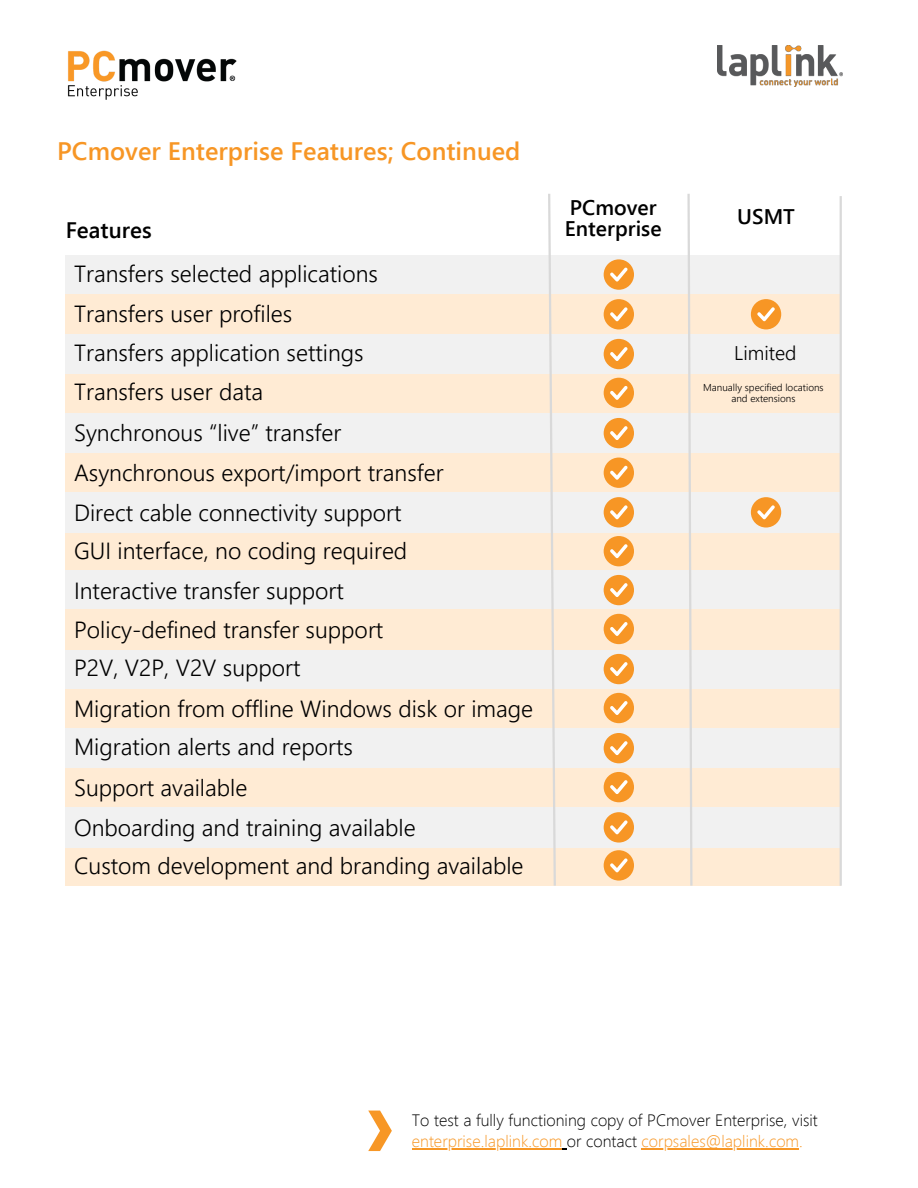
<style>
.page{position:relative;width:918px;height:1188px;background:#fff}
.page>*{position:absolute;margin:0;border:0;box-sizing:border-box;transform-origin:0 0}
.t1{font:600 25.2px "Segoe UI";color:#f79625}
.t2{font:300 23.25px/39.5px "Segoe UI";color:#000}
.t3{font:600 22.35px "Segoe UI";color:#000}
.t4{font:600 21.15px/21px "Segoe UI";color:#000}
.t5{font:300 19.8px "Segoe UI";color:#000}
.t6{font:300 16.5px/21.3px "Segoe UI";letter-spacing:.005em;color:#000}
.t7{font:300 10.05px/11.4px "Segoe UI";color:#000;text-align:center}
.s1{color:#f79726}
</style>
<div class="page">
<img style="left:717px;top:46px;width:125px;height:40px">
<img style="left:67px;top:50px;width:170px;height:50px">
<div style="left:66px;top:255px;width:775px;height:39px;background:#f1f1f1"></div>
<div style="left:66px;top:374px;width:775px;height:39px;background:#ffebd4"></div>
<div style="left:66px;top:295px;width:775px;height:39px;background:#ffebd4"></div>
<div style="left:66px;top:334px;width:775px;height:40px;background:#f1f1f1"></div>
<div style="left:66px;top:453px;width:775px;height:40px;background:#ffebd4"></div>
<div style="left:66px;top:413px;width:775px;height:40px;background:#f1f1f1"></div>
<div style="left:66px;top:532px;width:775px;height:40px;background:#ffebd4"></div>
<div style="left:66px;top:492px;width:775px;height:40px;background:#f1f1f1"></div>
<div style="left:66px;top:570px;width:775px;height:40px;background:#f1f1f1"></div>
<div style="left:66px;top:689px;width:775px;height:40px;background:#ffebd4"></div>
<div style="left:66px;top:649px;width:775px;height:40px;background:#f1f1f1"></div>
<div style="left:66px;top:768px;width:775px;height:40px;background:#ffebd4"></div>
<div style="left:66px;top:728px;width:775px;height:40px;background:#f1f1f1"></div>
<div style="left:66px;top:846px;width:775px;height:39px;background:#ffebd4"></div>
<div style="left:66px;top:808px;width:775px;height:39px;background:#f1f1f1"></div>
<div style="left:66px;top:610px;width:775px;height:39px;background:#ffebd4"></div>
<div style="left:751px;top:299px;width:30px;height:30px;background:#f79625;border-radius:50%"></div>
<svg style="left:757px;top:307px;width:18px;height:14px"></svg>
<div style="left:604px;top:259px;width:30px;height:31px;background:#f79625;border-radius:50%"></div>
<svg style="left:610px;top:268px;width:18px;height:14px"></svg>
<div style="left:604px;top:299px;width:30px;height:30px;background:#f79625;border-radius:50%"></div>
<svg style="left:610px;top:307px;width:18px;height:14px"></svg>
<div style="left:604px;top:339px;width:30px;height:30px;background:#f79625;border-radius:50%"></div>
<svg style="left:610px;top:347px;width:18px;height:14px"></svg>
<div style="left:604px;top:378px;width:30px;height:30px;background:#f79625;border-radius:50%"></div>
<svg style="left:610px;top:386px;width:18px;height:14px"></svg>
<div style="left:604px;top:418px;width:30px;height:30px;background:#f79625;border-radius:50%"></div>
<svg style="left:610px;top:426px;width:18px;height:14px"></svg>
<div style="left:604px;top:458px;width:30px;height:30px;background:#f79625;border-radius:50%"></div>
<svg style="left:610px;top:466px;width:18px;height:14px"></svg>
<div style="left:604px;top:497px;width:30px;height:30px;background:#f79625;border-radius:50%"></div>
<svg style="left:610px;top:505px;width:18px;height:14px"></svg>
<div style="left:604px;top:536px;width:30px;height:30px;background:#f79625;border-radius:50%"></div>
<svg style="left:610px;top:544px;width:18px;height:14px"></svg>
<div style="left:604px;top:575px;width:30px;height:30px;background:#f79625;border-radius:50%"></div>
<svg style="left:610px;top:583px;width:18px;height:14px"></svg>
<div style="left:604px;top:614px;width:30px;height:30px;background:#f79625;border-radius:50%"></div>
<svg style="left:610px;top:622px;width:18px;height:14px"></svg>
<div style="left:604px;top:654px;width:30px;height:30px;background:#f79625;border-radius:50%"></div>
<svg style="left:610px;top:662px;width:18px;height:14px"></svg>
<div style="left:604px;top:693px;width:30px;height:30px;background:#f79625;border-radius:50%"></div>
<svg style="left:610px;top:701px;width:18px;height:14px"></svg>
<div style="left:604px;top:733px;width:30px;height:30px;background:#f79625;border-radius:50%"></div>
<svg style="left:610px;top:741px;width:18px;height:14px"></svg>
<div style="left:604px;top:772px;width:30px;height:30px;background:#f79625;border-radius:50%"></div>
<svg style="left:610px;top:780px;width:18px;height:14px"></svg>
<div style="left:604px;top:812px;width:30px;height:31px;background:#f79625;border-radius:50%"></div>
<svg style="left:610px;top:820px;width:18px;height:14px"></svg>
<div style="left:604px;top:850px;width:30px;height:31px;background:#f79625;border-radius:50%"></div>
<svg style="left:610px;top:858px;width:18px;height:14px"></svg>
<div style="left:751px;top:497px;width:30px;height:31px;background:#f79625;border-radius:50%"></div>
<svg style="left:757px;top:505px;width:18px;height:14px"></svg>
<svg style="left:686px;top:194px;width:8px;height:692px"></svg>
<hr style="left:840px;top:196px;width:2px;height:690px;background:#d9d9d9">
<svg style="left:547px;top:194px;width:10px;height:692px"></svg>
<svg style="left:368px;top:1111px;width:24px;height:40px"></svg>
<hr style="left:412px;top:1148px;width:150px;height:2px;background:#f79726">
<hr style="left:642px;top:1148px;width:157px;height:2px;background:#f79726">
<p class="t1" style="left:57px;top:133px;width:465px">PCmover Enterprise Features; Continued</p>
<p class="t3" style="left:66px;top:214px;width:88px">Features</p>
<p class="t2" style="left:74px;top:253px;width:371px">Transfers selected applications<br>Transfers user profiles<br>Transfers application settings<br>Transfers user data<br>Synchronous “live” transfer<br>Asynchronous export/import transfer<br>Direct cable connectivity support<br>GUI interface, no coding required</p>
<p class="t2" style="left:74px;top:570px;width:311px;line-height:38.5px">Interactive transfer support<br>Policy-defined transfer support<br>P2V, V2P, V2V support</p>
<p class="t2" style="left:74px;top:688px;width:461px">Migration from offline Windows disk or image</p>
<p class="t2" style="left:74px;top:724px;width:280px;line-height:41.7px">Migration alerts and reports<br>Support available</p>
<p class="t2" style="left:74px;top:807px;width:343px">Onboarding and training available</p>
<p class="t2" style="left:74px;top:845px;width:451px">Custom development and branding available</p>
<p class="t4" style="left:565px;top:196px;width:98px">PCmover<br>Enterprise</p>
<p class="t4" style="left:737px;top:205px;width:59px">USMT</p>
<p class="t5" style="left:734px;top:338px;width:64px">Limited</p>
<p class="t7" style="left:703px;top:381px;width:122px">Manually specified locations and extensions</p>
<p class="t6" style="left:412px;top:1108px;width:408px">To test a fully functioning copy of PCmover Enterprise, visit <span class="s1">enterprise.laplink.com</span> or contact <span class="s1">corpsales@laplink.com.</span></p>
</div>
